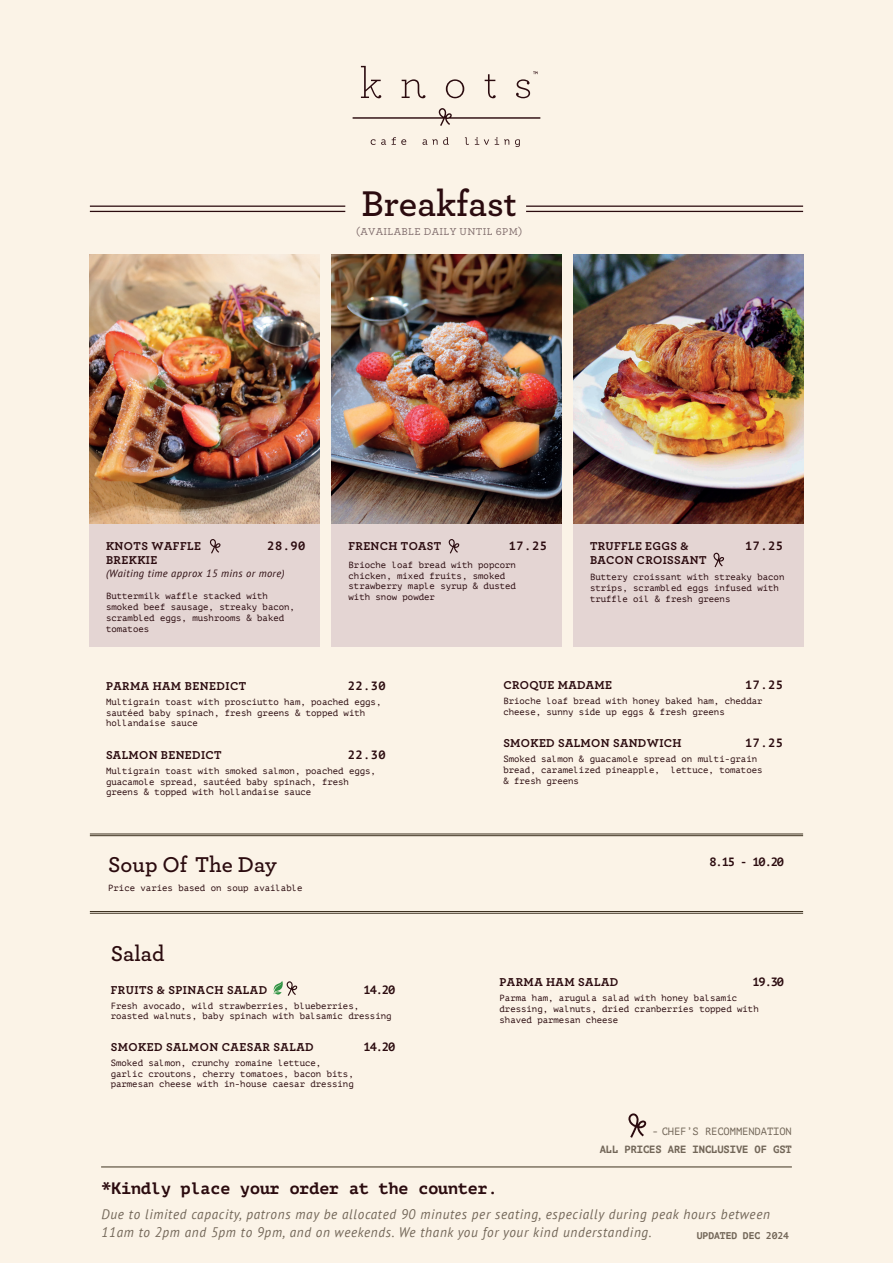
<style>
.page{position:relative;width:893px;height:1263px;background:#fbf3e7}
.page>*{position:absolute;margin:0;border:0;box-sizing:border-box;transform-origin:0 0}
.t1{font:600 37.5px "Archer";color:#2b0b0f}
.t2{font:600 22.5px "Archer";color:#2b0b0f}
.t3{font:700 16.5px "PT Mono";color:#2b0b0f}
.t4{font:italic 13.8px/18px "PT Sans";letter-spacing:.05em;color:#726658;scale:.96 1}
.t5{font:700 12px/14.4px "Archer";letter-spacing:.035em;color:#2b0b0f}
.t6{font:700 12px "PT Mono";letter-spacing:.045em;color:#2b0b0f}
.t7{font:italic 10.5px "PT Sans";letter-spacing:.035em;color:#2b0b0f}
.t8{font:700 10.5px "PT Mono";letter-spacing:-.01em;color:#726658}
.t9{font:500 10.5px "Archer";letter-spacing:.035em;color:#806c6c}
.t10{font:10.5px "PT Mono";letter-spacing:-.01em;color:#726658}
.t11{font:700 9.75px "PT Mono";letter-spacing:-.01em;color:#726658}
.t12{font:9px/10.8px "PT Mono";color:#2b0b0f}
</style>
<div class="page">
<hr style="left:101px;top:1167px;width:691px;height:1px;background:#3e3221">
<svg style="left:628px;top:1113px;width:18px;height:25px"></svg>
<img style="left:90px;top:254px;width:230px;height:270px">
<img style="left:331px;top:254px;width:230px;height:270px">
<img style="left:573px;top:254px;width:230px;height:270px">
<hr style="left:90px;top:211px;width:255px;height:1px;background:#2b0b0f">
<hr style="left:526px;top:211px;width:277px;height:1px;background:#2b0b0f">
<hr style="left:90px;top:206px;width:255px;height:1px;background:#2b0b0f">
<hr style="left:90px;top:835px;width:713px;height:1px;background:#3e3221">
<hr style="left:90px;top:834px;width:713px;height:1px;background:#3e3221">
<hr style="left:90px;top:913px;width:713px;height:1px;background:#3e3221">
<hr style="left:90px;top:911px;width:713px;height:1px;background:#3e3221">
<hr style="left:526px;top:206px;width:277px;height:1px;background:#2b0b0f">
<svg style="left:446px;top:79px;width:18px;height:19px"></svg>
<svg style="left:402px;top:79px;width:23px;height:19px"></svg>
<svg style="left:361px;top:66px;width:20px;height:32px"></svg>
<svg style="left:485px;top:74px;width:11px;height:24px"></svg>
<svg style="left:516px;top:71px;width:21px;height:27px"></svg>
<svg style="left:371px;top:139px;width:15px;height:6px"></svg>
<svg style="left:392px;top:137px;width:14px;height:8px"></svg>
<svg style="left:422px;top:137px;width:27px;height:8px"></svg>
<svg style="left:465px;top:137px;width:4px;height:8px"></svg>
<svg style="left:475px;top:137px;width:14px;height:8px"></svg>
<svg style="left:495px;top:137px;width:14px;height:8px"></svg>
<svg style="left:515px;top:139px;width:5px;height:8px"></svg>
<svg style="left:353px;top:108px;width:187px;height:18px"></svg>
<div style="left:331px;top:524px;width:230px;height:122px;background:#e4d5d3"></div>
<div style="left:573px;top:524px;width:230px;height:122px;background:#e4d5d3"></div>
<div style="left:90px;top:524px;width:230px;height:122px;background:#e4d5d3"></div>
<svg style="left:210px;top:539px;width:11px;height:14px"></svg>
<svg style="left:449px;top:539px;width:10px;height:14px"></svg>
<svg style="left:713px;top:553px;width:11px;height:14px"></svg>
<svg style="left:274px;top:981px;width:23px;height:15px"></svg>
<h1 class="t1" style="left:361px;top:176px;width:157px">Breakfast</h1>
<p class="t9" style="left:356px;top:224px;width:167px">(AVAILABLE DAILY UNTIL 6PM)</p>
<h3 class="t6" style="left:267px;top:538px;width:40px">28.90</h3>
<h3 class="t5" style="left:106px;top:537px;width:97px">KNOTS WAFFLE<br>BREKKIE</h3>
<p class="t7" style="left:106px;top:566px;width:180px">(Waiting time approx 15 mins or more)</p>
<p class="t12" style="left:106px;top:591px;width:191px">Buttermilk waffle stacked with smoked beef sausage, streaky bacon, scrambled eggs, mushrooms &amp; baked tomatoes</p>
<h3 class="t5" style="left:349px;top:537px;width:94px">FRENCH TOAST</h3>
<h3 class="t6" style="left:509px;top:538px;width:40px">17.25</h3>
<h3 class="t6" style="left:745px;top:538px;width:40px">17.25</h3>
<p class="t12" style="left:349px;top:559px;width:169px">Brioche loaf bread with popcorn chicken, mixed fruits, smoked strawberry maple syrup &amp; dusted with snow powder</p>
<h3 class="t5" style="left:590px;top:538px;width:118px">TRUFFLE EGGS &amp;<br>BACON CROISSANT</h3>
<p class="t12" style="left:590px;top:571px;width:196px">Buttery croissant with streaky bacon strips, scrambled eggs infused with truffle oil &amp; fresh greens</p>
<h3 class="t5" style="left:106px;top:678px;width:142px">PARMA HAM BENEDICT</h3>
<h3 class="t6" style="left:348px;top:678px;width:40px">22.30</h3>
<p class="t12" style="left:106px;top:696px;width:277px">Multigrain toast with prosciutto ham, poached eggs, sautéed baby spinach, fresh greens &amp; topped with hollandaise sauce</p>
<h3 class="t5" style="left:106px;top:747px;width:117px">SALMON BENEDICT</h3>
<h3 class="t6" style="left:348px;top:747px;width:40px">22.30</h3>
<p class="t12" style="left:106px;top:765px;width:272px">Multigrain toast with smoked salmon, poached eggs, guacamole spread, sautéed baby spinach, fresh greens &amp; topped with hollandaise sauce</p>
<h2 class="t2" style="left:108px;top:848px;width:170px">Soup Of The Day</h2>
<p class="t12" style="left:108px;top:882px;width:196px">Price varies based on soup available</p>
<h2 class="t2" style="left:111px;top:936px;width:55px">Salad</h2>
<h3 class="t5" style="left:111px;top:981px;width:158px">FRUITS &amp; SPINACH SALAD</h3>
<h3 class="t6" style="left:364px;top:982px;width:33px">14.20</h3>
<p class="t12" style="left:111px;top:1000px;width:282px">Fresh avocado, wild strawberries, blueberries, roasted walnuts, baby spinach with balsamic dressing</p>
<h3 class="t5" style="left:111px;top:1039px;width:204px">SMOKED SALMON CAESAR SALAD</h3>
<h3 class="t6" style="left:364px;top:1039px;width:33px">14.20</h3>
<p class="t12" style="left:111px;top:1057px;width:245px">Smoked salmon, crunchy romaine lettuce, garlic croutons, cherry tomatoes, bacon bits, parmesan cheese with in-house caesar dressing</p>
<h3 class="t5" style="left:503px;top:677px;width:110px">CROQUE MADAME</h3>
<h3 class="t6" style="left:745px;top:678px;width:40px">17.25</h3>
<p class="t12" style="left:503px;top:696px;width:261px">Brioche loaf bread with honey baked ham, cheddar cheese, sunny side up eggs &amp; fresh greens</p>
<h3 class="t5" style="left:503px;top:735px;width:180px">SMOKED SALMON SANDWICH</h3>
<h3 class="t6" style="left:745px;top:735px;width:40px">17.25</h3>
<p class="t12" style="left:503px;top:753px;width:261px">Smoked salmon &amp; guacamole spread on multi-grain bread, caramelized pineapple, lettuce, tomatoes &amp; fresh greens</p>
<h3 class="t6" style="left:709px;top:854px;width:76px">8.15 - 10.20</h3>
<h3 class="t5" style="left:500px;top:974px;width:120px">PARMA HAM SALAD</h3>
<h3 class="t6" style="left:752px;top:975px;width:33px">19.30</h3>
<p class="t12" style="left:500px;top:992px;width:261px">Parma ham, arugula salad with honey balsamic dressing, walnuts, dried cranberries topped with shaved parmesan cheese</p>
<p class="t10" style="left:652px;top:1126px;width:141px">- CHEF’S RECOMMENDATION</p>
<p class="t8" style="left:600px;top:1143px;width:194px">ALL PRICES ARE INCLUSIVE OF GST</p>
<h3 class="t3" style="left:102px;top:1178px;width:398px">*Kindly place your order at the counter.</h3>
<h3 class="t4" style="left:102px;top:1205px;width:698px">Due to limited capacity, patrons may be allocated 90 minutes per seating, especially during peak hours between<br>11am to 2pm and 5pm to 9pm, and on weekends. We thank you for your kind understanding.</h3>
<p class="t11" style="left:697px;top:1229px;width:94px">UPDATED DEC 2024</p>
</div>
